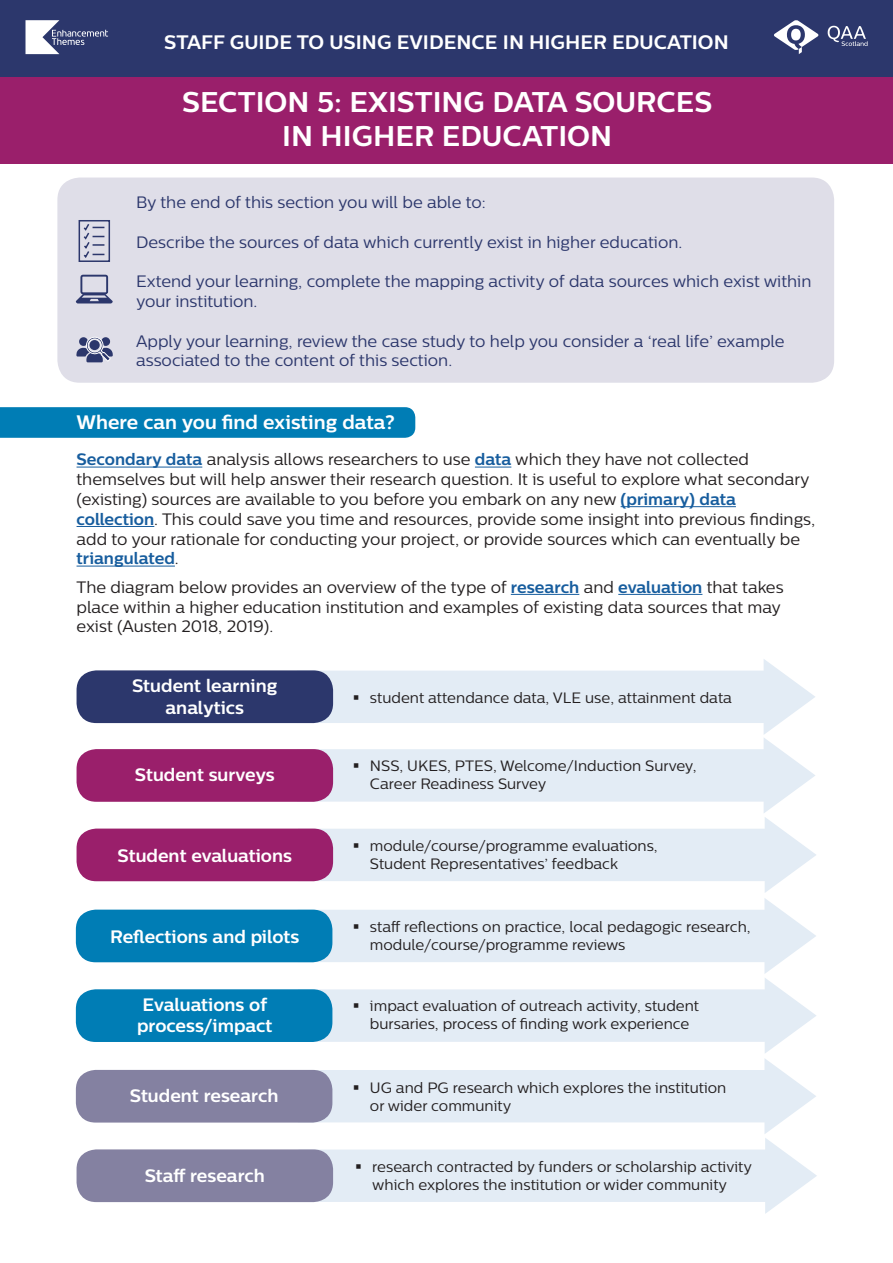
<style>
.page{position:relative;width:893px;height:1263px;background:#fff}
.page>*{position:absolute;margin:0;border:0;box-sizing:border-box;transform-origin:0 0}
.t1{font:700 28.5px/34.2px "Centrale Sans";color:#fff;text-align:center}
.t2{font:700 22.5px "Centrale Sans";color:#fff}
.t3{font:700 19.5px "Centrale Sans";color:#fff}
.t4{font:700 18px/21.6px "Centrale Sans";color:#fff;text-align:center}
.t5{font:16.5px/19.8px "Centrale Sans";color:#231f20}
.t6{font:16.5px/19.8px "Centrale Sans";color:#2c376c}
.t7{font:15px/18px "Centrale Sans";color:#231f20}
.s1{font-weight:700;color:#175d9e}
</style>
<div class="page">
<div style="left:57px;top:178px;width:777px;height:205px;background:#dfdee8;border-radius:22px"></div>
<div style="left:0;top:407px;width:415px;height:31px;background:#007db5"></div>
<hr style="left:77px;top:467px;width:125px;height:1px;background:#175d9e">
<hr style="left:475px;top:467px;width:36px;height:1px;background:#175d9e">
<hr style="left:621px;top:506px;width:115px;height:1px;background:#175d9e">
<hr style="left:77px;top:526px;width:77px;height:1px;background:#175d9e">
<hr style="left:77px;top:566px;width:98px;height:1px;background:#175d9e">
<hr style="left:511px;top:594px;width:68px;height:1px;background:#175d9e">
<hr style="left:618px;top:594px;width:84px;height:1px;background:#175d9e">
<div style="left:77px;top:670px;width:256px;height:53px;background:#2c376c;border-radius:20px"></div>
<div style="left:77px;top:749px;width:256px;height:53px;background:#9a1f6b;border-radius:20px"></div>
<div style="left:77px;top:828px;width:256px;height:53px;background:#9a1f6b;border-radius:20px"></div>
<div style="left:76px;top:910px;width:256px;height:52px;background:#007db5;border-radius:20px"></div>
<div style="left:76px;top:989px;width:256px;height:53px;background:#007db5;border-radius:20px"></div>
<div style="left:76px;top:1070px;width:256px;height:52px;background:#8481a1;border-radius:20px"></div>
<svg style="left:297px;top:659px;width:520px;height:555px"></svg>
<div style="left:77px;top:1149px;width:256px;height:53px;background:#8481a1;border-radius:20px"></div>
<div style="left:0;top:77px;width:893px;height:87px;background:#9a1f6b"></div>
<svg style="left:78px;top:220px;width:33px;height:42px"></svg>
<svg style="left:76px;top:275px;width:37px;height:28px"></svg>
<svg style="left:76px;top:337px;width:37px;height:25px"></svg>
<div style="left:0;top:0;width:893px;height:77px;background:#2c376c"></div>
<svg style="left:774px;top:20px;width:45px;height:34px"></svg>
<svg style="left:828px;top:26px;width:39px;height:20px"></svg>
<svg style="left:26px;top:20px;width:82px;height:34px"></svg>
<p class="t2" style="left:102px;top:27px;width:690px">STUDENT GUIDE TO USING EVIDENCE IN HIGHER EDUCATION</p>
<p class="t3" style="left:164px;top:30px;width:566px">STAFF GUIDE TO USING EVIDENCE IN HIGHER EDUCATION</p>
<p class="t1" style="left:182px;top:84px;width:532px">SECTION 5: EXISTING DATA SOURCES<br>IN HIGHER EDUCATION</p>
<p class="t6" style="left:136px;top:192px;width:351px">By the end of this section you will be able to:</p>
<p class="t6" style="left:136px;top:232px;width:548px">Describe the sources of data which currently exist in higher education.</p>
<p class="t6" style="left:136px;top:271px;width:677px">Extend your learning, complete the mapping activity of data sources which exist within your institution.</p>
<p class="t6" style="left:136px;top:331px;width:650px">Apply your learning, review the case study to help you consider a ‘real life’ example associated to the content of this section.</p>
<p class="t3" style="left:77px;top:410px;width:320px">Where can you find existing data?</p>
<p class="t5" style="left:77px;top:449px;width:740px"><span class="s1">Secondary data</span> analysis allows researchers to use <span class="s1">data</span> which they have not collected themselves but will help answer their research question. It is useful to explore what secondary (existing) sources are available to you before you embark on any new <span class="s1">(primary) data collection</span>. This could save you time and resources, provide some insight into previous findings, add to your rationale for conducting your project, or provide sources which can eventually be <span class="s1">triangulated</span>.</p>
<p class="t5" style="left:77px;top:577px;width:709px">The diagram below provides an overview of the type of <span class="s1">research</span> and <span class="s1">evaluation</span> that takes place within a higher education institution and examples of existing data sources that may exist (Austen 2018, 2019).</p>
<p class="t4" style="left:132px;top:675px;width:147px">Student learning analytics</p>
<p class="t4" style="left:135px;top:764px;width:141px">Student surveys</p>
<p class="t4" style="left:118px;top:844px;width:176px">Student evaluations</p>
<p class="t4" style="left:110px;top:925px;width:190px">Reflections and pilots</p>
<p class="t4" style="left:143px;top:993px;width:126px">Evaluations of</p>
<p class="t4" style="left:137px;top:1015px;width:137px">process/impact</p>
<p class="t4" style="left:130px;top:1085px;width:150px">Student research</p>
<p class="t4" style="left:145px;top:1164px;width:122px">Staff research</p>
<p class="t7" style="left:353px;top:688px;width:381px">▪ student attendance data, VLE use, attainment data</p>
<p class="t7" style="left:370px;top:757px;width:328px;text-indent:-17px">▪ NSS, UKES, PTES, Welcome/Induction Survey,<br>Career Readiness Survey</p>
<p class="t7" style="left:370px;top:836px;width:289px;text-indent:-17px">▪ module/course/programme evaluations,<br>Student Representatives’ feedback</p>
<p class="t7" style="left:370px;top:917px;width:382px;text-indent:-17px">▪ staff reflections on practice, local pedagogic research, module/course/programme reviews</p>
<p class="t7" style="left:353px;top:997px;width:348px;text-align:center">▪ impact evaluation of outreach activity, student bursaries, process of finding work experience</p>
<p class="t7" style="left:370px;top:1078px;width:358px;text-indent:-17px">▪ UG and PG research which explores the institution or wider community</p>
<p class="t7" style="left:355px;top:1158px;width:398px;text-align:center">▪ research contracted by funders or scholarship activity which explores the institution or wider community</p>
</div>
